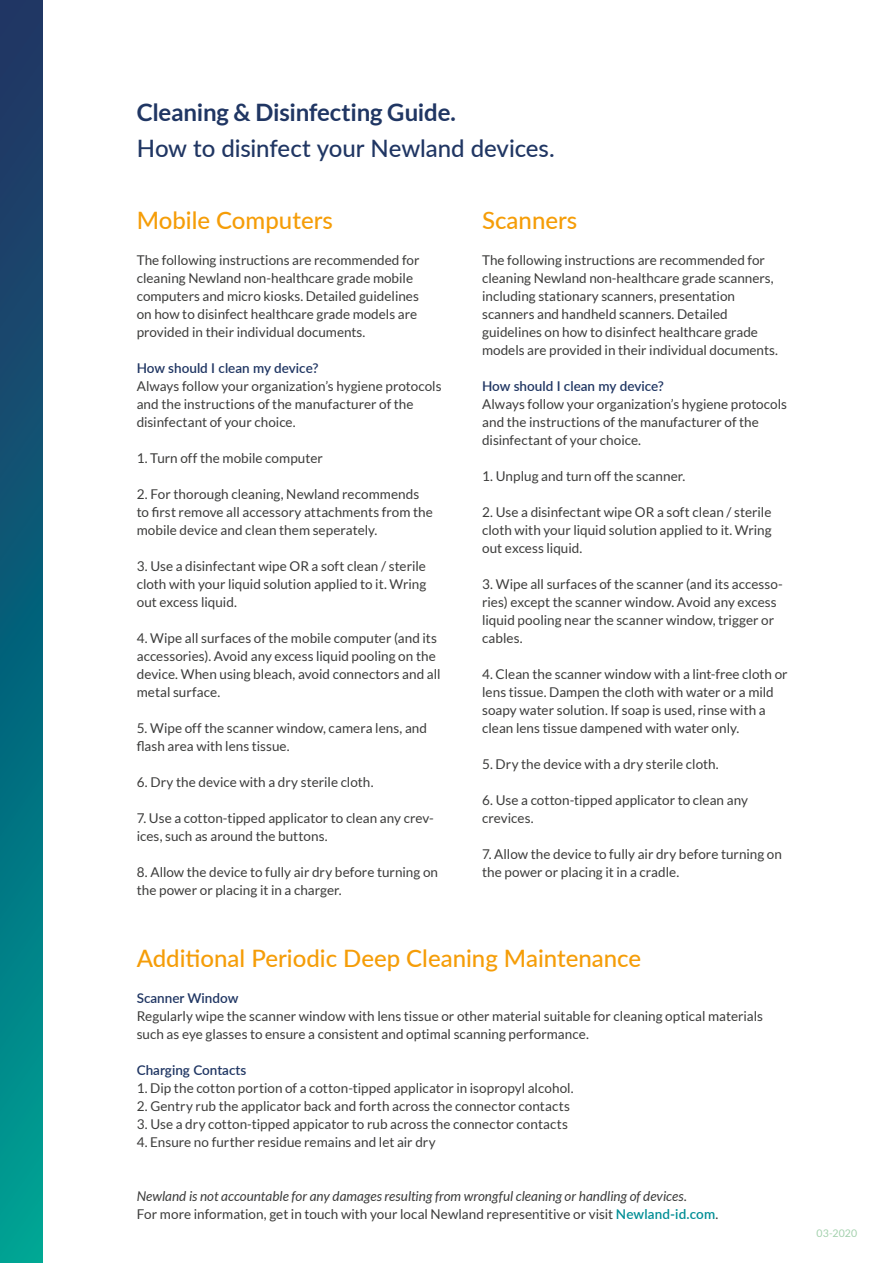
<style>
.page{position:relative;width:893px;height:1263px;background:#fff}
.page>*{position:absolute;margin:0;border:0;box-sizing:border-box;transform-origin:0 0}
.t1{font:500 24px "Lato";color:#f59d08}
.t2{font:500 24px "Lato";letter-spacing:-.005em;color:#203663}
.t3{font:700 24px "Lato";letter-spacing:-.01em;color:#203663}
.t4{font:13.5px/18px "Lato";color:#3c3c3b}
.t5{font:italic 13.5px/18px "Lato";letter-spacing:.005em;color:#3c3c3b}
.t6{font:600 13.5px "Lato";color:#203663}
.t7{font:10.5px "Lato";letter-spacing:.015em;color:#a3d1ad}
.s1{font-style:normal}
.s2{font-weight:600;font-style:normal;color:#008e95}
</style>
<div class="page">
<div style="left:0;top:0;width:43px;height:1263px;background:linear-gradient(to bottom,#202c61,#009f94)"></div>
<h1 class="t3" style="left:137px;top:99px;width:321px">Cleaning &amp; Disinfecting Guide.</h1>
<h1 class="t2" style="left:137px;top:131px;width:419px">How to disinfect your Newland devices.</h1>
<h1 class="t1" style="left:137px;top:203px;width:198px">Mobile Computers</h1>
<p class="t4" style="left:137px;top:251px;width:284px">The following instructions are recommended for cleaning Newland non-healthcare grade mobile computers and micro kiosks. Detailed guidelines on how to disinfect healthcare grade models are provided in their individual documents.</p>
<p class="t6" style="left:137px;top:358px;width:183px">How should I clean my device?</p>
<p class="t4" style="left:137px;top:377px;width:306px">Always follow your organization’s hygiene protocols and the instructions of the manufacturer of the disinfectant of your choice.</p>
<p class="t4" style="left:137px;top:449px;width:188px">1. Turn off the mobile computer</p>
<p class="t4" style="left:137px;top:485px;width:298px">2. For thorough cleaning, Newland recommends to first remove all accessory attachments from the mobile device and clean them seperately.</p>
<p class="t4" style="left:137px;top:557px;width:291px;text-align:justify">3. Use a disinfectant wipe OR a soft clean / sterile cloth with your liquid solution applied to it. Wring out excess liquid.</p>
<p class="t4" style="left:137px;top:629px;width:305px">4. Wipe all surfaces of the mobile computer (and its accessories). Avoid any excess liquid pooling on the device. When using bleach, avoid connectors and all metal surface.</p>
<p class="t4" style="left:137px;top:719px;width:292px">5. Wipe off the scanner window, camera lens, and flash area with lens tissue.</p>
<p class="t4" style="left:137px;top:773px;width:238px">6. Dry the device with a dry sterile cloth.</p>
<p class="t4" style="left:137px;top:809px;width:299px">7. Use a cotton-tipped applicator to clean any crev&shy;ices, such as around the buttons.</p>
<p class="t4" style="left:137px;top:863px;width:303px">8. Allow the device to fully air dry before turning on the power or placing it in a charger.</p>
<h1 class="t1" style="left:482px;top:203px;width:97px">Scanners</h1>
<p class="t4" style="left:482px;top:251px;width:297px">The following instructions are recommended for cleaning Newland non-healthcare grade scanners, including stationary scanners, presentation scanners and handheld scanners. Detailed guidelines on how to disinfect healthcare grade models are provided in their individual documents.</p>
<p class="t6" style="left:482px;top:376px;width:183px">How should I clean my device?</p>
<p class="t4" style="left:482px;top:395px;width:306px">Always follow your organization’s hygiene protocols and the instructions of the manufacturer of the disinfectant of your choice.</p>
<p class="t4" style="left:482px;top:467px;width:205px">1. Unplug and turn off the scanner.</p>
<p class="t4" style="left:482px;top:503px;width:291px;text-align:justify">2. Use a disinfectant wipe OR a soft clean / sterile cloth with your liquid solution applied to it. Wring out excess liquid.</p>
<p class="t4" style="left:482px;top:575px;width:302px">3. Wipe all surfaces of the scanner (and its accesso&shy;ries) except the scanner window. Avoid any excess liquid pooling near the scanner window, trigger or cables.</p>
<p class="t4" style="left:482px;top:665px;width:307px">4. Clean the scanner window with a lint-free cloth or lens tissue. Dampen the cloth with water or a mild soapy water solution. If soap is used, rinse with a clean lens tissue dampened with water only.</p>
<p class="t4" style="left:482px;top:755px;width:238px">5. Dry the device with a dry sterile cloth.</p>
<p class="t4" style="left:482px;top:791px;width:267px">6. Use a cotton-tipped applicator to clean any crevices.</p>
<p class="t4" style="left:482px;top:845px;width:301px">7. Allow the device to fully air dry before turning on the power or placing it in a cradle.</p>
<h1 class="t1" style="left:137px;top:941px;width:506px">Additional Periodic Deep Cleaning Maintenance</h1>
<p class="t6" style="left:137px;top:988px;width:103px">Scanner Window</p>
<p class="t4" style="left:137px;top:1007px;width:628px">Regularly wipe the scanner window with lens tissue or other material suitable for cleaning optical materials such as eye glasses to ensure a consistent and optimal scanning performance.</p>
<p class="t6" style="left:137px;top:1060px;width:111px">Charging Contacts</p>
<p class="t4" style="left:137px;top:1079px;width:438px">1. Dip the cotton portion of a cotton-tipped applicator in isopropyl alcohol.</p>
<p class="t4" style="left:137px;top:1097px;width:435px">2. Gentry rub the applicator back and forth across the connector contacts</p>
<p class="t4" style="left:137px;top:1115px;width:433px">3. Use a dry cotton-tipped appicator to rub across the connector contacts</p>
<p class="t4" style="left:137px;top:1133px;width:300px">4. Ensure no further residue remains and let air dry</p>
<p class="t5" style="left:137px;top:1188px;width:583px">Newland is not accountable for any damages resulting from wrongful cleaning or handling of devices.<br><span class="s1">For more information, get in touch with your local Newland representitive or visit</span> <span class="s2">Newland-id.com</span><span class="s1">.</span></p>
<p class="t7" style="left:817px;top:1227px;width:42px">03-2020</p>
</div>
